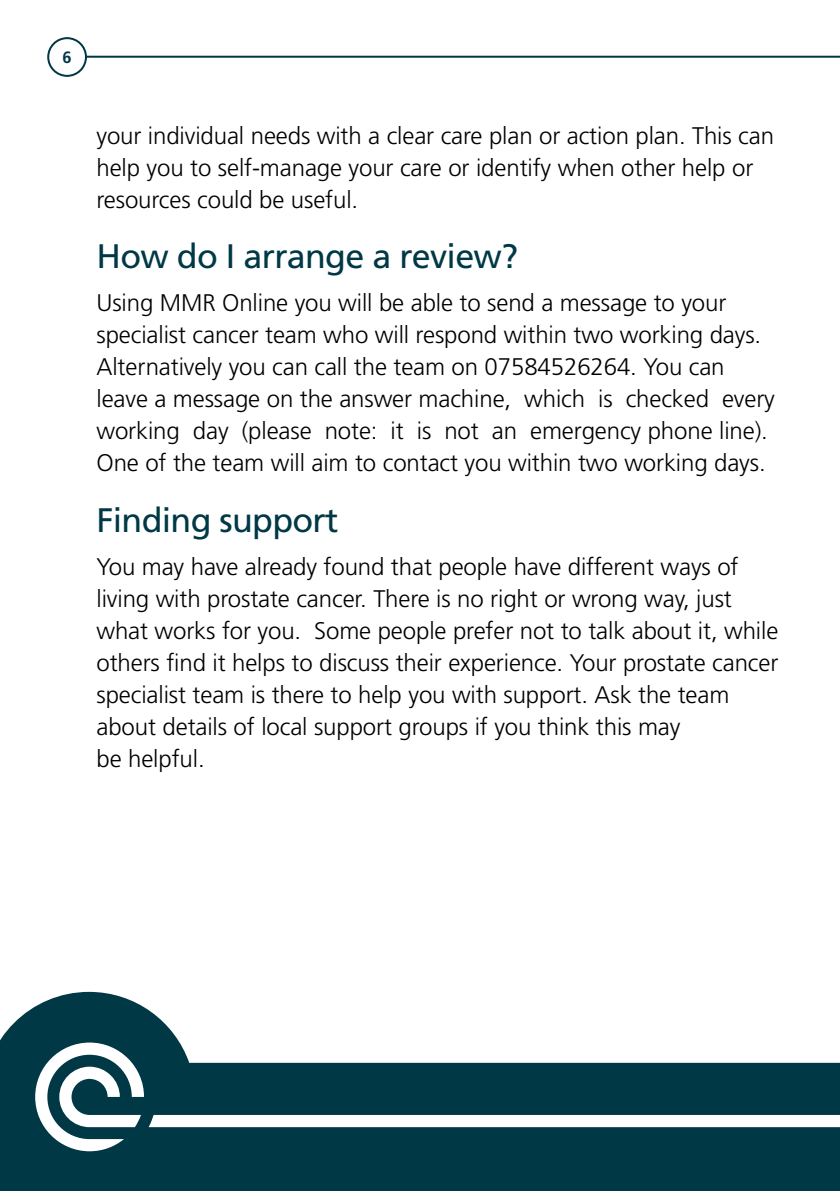
<style>
.page{position:relative;width:840px;height:1191px;background:#fff}
.page>*{position:absolute;margin:0;border:0;box-sizing:border-box;transform-origin:0 0}
.t1{font:34px "Frutiger";letter-spacing:-.02em;color:#003846}
.t2{font:300 24px/32px "Frutiger";letter-spacing:-.005em;color:#000}
.t3{font:700 16.4px "Frutiger";color:#003846}
</style>
<div class="page">
<svg style="left:0;top:992px;width:839px;height:199px;fill:#003846"></svg>
<hr style="left:67px;top:56px;width:772px;height:2px;background:#003846">
<div style="left:48px;top:38px;width:38px;height:38px;background:#fff;border-radius:50%"></div>
<div style="left:47px;top:37px;width:40px;height:40px;border:2px solid #003846;border-radius:50%"></div>
<svg style="left:35px;top:1042px;width:804px;height:109px"></svg>
<p class="t3" style="left:62px;top:48px;width:11px">6</p>
<p class="t2" style="left:96px;top:119px;width:678px">your individual needs with a clear care plan or action plan. This can help you to self-manage your care or identify when other help or resources could be useful.</p>
<h1 class="t1" style="left:96px;top:236px;width:423px">How do I arrange a review?</h1>
<p class="t2" style="left:96px;top:287px;width:679px">Using MMR Online you will be able to send a message to your specialist cancer team who will respond within two working days.<br>Alternatively you can call the team on 07584526264. You can leave a message on the answer machine, which is checked every working day (please note: it is not an emergency phone line).<br>One of the team will aim to contact you within two working days.</p>
<h1 class="t1" style="left:96px;top:500px;width:243px">Finding support</h1>
<p class="t2" style="left:96px;top:551px;width:683px">You may have already found that people have different ways of living with prostate cancer. There is no right or wrong way, just what works for you. Some people prefer not to talk about it, while others find it helps to discuss their experience. Your prostate cancer specialist team is there to help you with support. Ask the team about details of local support groups if you think this may<br>be helpful.</p>
</div>
